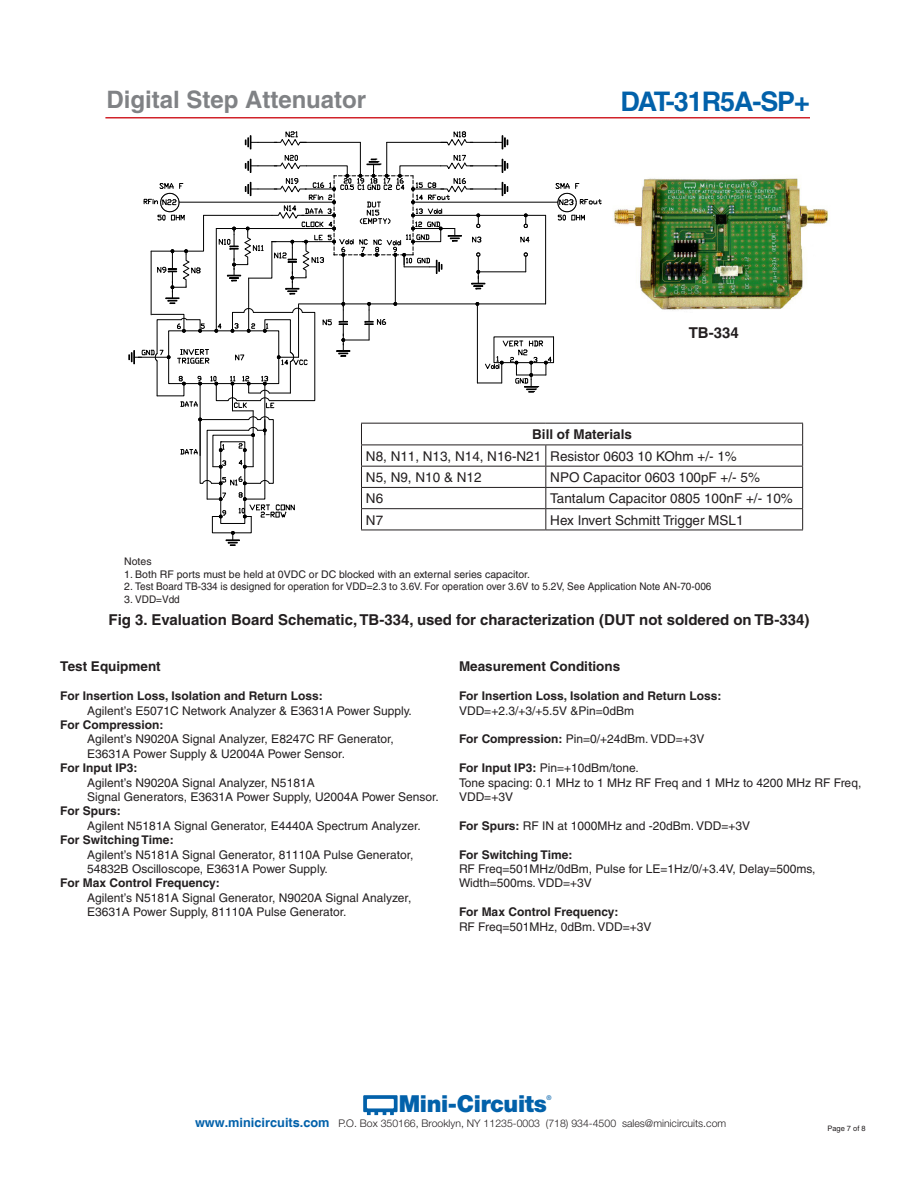
<style>
.page{position:relative;width:918px;height:1188px;background:#fff}
.page>*{position:absolute;margin:0;border:0;box-sizing:border-box;transform-origin:0 0}
.t1{font:700 27px "Helvetica";letter-spacing:-.04em;color:#0261aa}
.t2{font:700 24px "Helvetica";color:#808285}
.t3{font:900 23.4px "Helvetica Neue";letter-spacing:-.015em;color:#0261aa}
.SECTIONS-HEAD{font:700 15px "Helvetica";color:#231f20}
.t4{font:13.5px "Helvetica";color:#231f20}
.test_equip{font:700 13.5px "Helvetica";color:#231f20}
.test_equip-2{font:12px "Helvetica";color:#231f20}
.test_equip-3{font:700 12px "Helvetica";color:#231f20}
.t5{font:10.5px "Helvetica";color:#231f20}
.t6{font:300 10.5px "Helvetica Neue";color:#231f20}
.t7{font:7.5px "Helvetica";color:#231f20}
.t8{font:500 6.6px "Helvetica Neue";color:#0261aa}
.s1{font-weight:700}
.s2{font-family:"Helvetica";font-weight:700;font-size:12.75px;color:#0261aa}
</style>
<div class="page">
<hr style="left:105px;top:117px;width:705px;height:1px;background:#d1232a">
<svg style="left:363px;top:1095px;width:35px;height:20px"></svg>
<img style="left:614px;top:178px;width:215px;height:133px">
<svg style="left:602px;top:444px;width:200px;height:86px"></svg>
<hr style="left:546px;top:423px;width:257px;height:1px;background:#231f20">
<svg style="left:802px;top:424px;width:1px;height:106px"></svg>
<hr style="left:546px;top:445px;width:257px;height:1px;background:#231f20">
<hr style="left:546px;top:466px;width:257px;height:1px;background:#231f20">
<hr style="left:546px;top:487px;width:257px;height:1px;background:#231f20">
<hr style="left:546px;top:508px;width:257px;height:1px;background:#231f20">
<hr style="left:546px;top:530px;width:257px;height:1px;background:#231f20">
<svg style="left:129px;top:131px;width:473px;height:415px"></svg>
<h2 class="t2" style="left:106px;top:85px;width:261px">Digital Step Attenuator</h2>
<h1 class="t1" style="left:620px;top:85px;width:191px">DAT-31R5A-SP+</h1>
<p class="SECTIONS-HEAD" style="left:689px;top:324px;width:52px">TB-334</p>
<p class="test_equip" style="left:532px;top:426px;width:101px">Bill of Materials</p>
<p class="t4" style="left:366px;top:448px;width:177px">N8, N11, N13, N14, N16-N21</p>
<p class="t4" style="left:550px;top:448px;width:188px">Resistor 0603 10 KOhm +/- 1%</p>
<p class="t4" style="left:366px;top:469px;width:117px">N5, N9, N10 &amp; N12</p>
<p class="t4" style="left:550px;top:469px;width:211px">NPO Capacitor 0603 100pF +/- 5%</p>
<p class="t4" style="left:366px;top:491px;width:19px">N6</p>
<p class="t4" style="left:550px;top:491px;width:244px">Tantalum Capacitor 0805 100nF +/- 10%</p>
<p class="t4" style="left:366px;top:512px;width:19px">N7</p>
<p class="t4" style="left:550px;top:512px;width:195px">Hex Invert Schmitt Trigger MSL1</p>
<p class="t5" style="left:124px;top:555px;width:29px">Notes</p>
<p class="t5" style="left:124px;top:568px;width:407px">1. Both RF ports must be held at 0VDC or DC blocked with an external series capacitor.</p>
<p class="t5" style="left:124px;top:581px;width:589px">2. Test Board TB-334 is designed for operation for VDD=2.3 to 3.6V. For operation over 3.6V to 5.2V, See Application Note AN-70-006</p>
<p class="t5" style="left:124px;top:593px;width:57px">3. VDD=Vdd</p>
<p class="SECTIONS-HEAD" style="left:109px;top:611px;width:702px">Fig 3. Evaluation Board Schematic, TB-334, used for characterization (DUT not soldered on TB-334)</p>
<p class="test_equip" style="left:60px;top:658px;width:102px">Test Equipment</p>
<p class="test_equip-3" style="left:60px;top:689px;width:264px">For Insertion Loss, Isolation and Return Loss:</p>
<p class="test_equip-2" style="left:87px;top:703px;width:326px">Agilent’s E5071C Network Analyzer &amp; E3631A Power Supply.</p>
<p class="test_equip-3" style="left:60px;top:717px;width:105px">For Compression:</p>
<p class="test_equip-2" style="left:87px;top:732px;width:308px">Agilent’s N9020A Signal Analyzer, E8247C RF Generator,</p>
<p class="test_equip-2" style="left:87px;top:747px;width:259px">E3631A Power Supply &amp; U2004A Power Sensor.</p>
<p class="test_equip-3" style="left:60px;top:761px;width:79px">For Input IP3:</p>
<p class="test_equip-2" style="left:87px;top:775px;width:229px">Agilent’s N9020A Signal Analyzer, N5181A</p>
<p class="test_equip-2" style="left:87px;top:790px;width:353px">Signal Generators, E3631A Power Supply, U2004A Power Sensor.</p>
<p class="test_equip-3" style="left:60px;top:804px;width:62px">For Spurs:</p>
<p class="test_equip-2" style="left:87px;top:819px;width:335px">Agilent N5181A Signal Generator, E4440A Spectrum Analyzer.</p>
<p class="test_equip-3" style="left:60px;top:833px;width:115px">For Switching Time:</p>
<p class="test_equip-2" style="left:87px;top:847px;width:328px">Agilent’s N5181A Signal Generator, 81110A Pulse Generator,</p>
<p class="test_equip-2" style="left:87px;top:862px;width:242px">54832B Oscilloscope, E3631A Power Supply.</p>
<p class="test_equip-3" style="left:60px;top:876px;width:161px">For Max Control Frequency:</p>
<p class="test_equip-2" style="left:87px;top:891px;width:326px">Agilent’s N5181A Signal Generator, N9020A Signal Analyzer,</p>
<p class="test_equip-2" style="left:87px;top:905px;width:261px">E3631A Power Supply, 81110A Pulse Generator.</p>
<p class="test_equip" style="left:459px;top:658px;width:163px">Measurement Conditions</p>
<p class="test_equip-3" style="left:459px;top:689px;width:264px">For Insertion Loss, Isolation and Return Loss:</p>
<p class="test_equip-2" style="left:459px;top:703px;width:177px">VDD=+2.3/+3/+5.5V &amp;Pin=0dBm</p>
<p class="test_equip-2" style="left:459px;top:732px;width:247px"><span class="s1">For Compression:</span> Pin=0/+24dBm. VDD=+3V</p>
<p class="test_equip-2" style="left:459px;top:761px;width:181px"><span class="s1">For Input IP3:</span> Pin=+10dBm/tone.</p>
<p class="test_equip-2" style="left:459px;top:775px;width:404px">Tone spacing: 0.1 MHz to 1 MHz RF Freq and 1 MHz to 4200 MHz RF Freq,</p>
<p class="test_equip-2" style="left:459px;top:790px;width:56px">VDD=+3V</p>
<p class="test_equip-2" style="left:459px;top:819px;width:293px"><span class="s1">For Spurs:</span> RF IN at 1000MHz and -20dBm. VDD=+3V</p>
<p class="test_equip-3" style="left:459px;top:847px;width:115px">For Switching Time:</p>
<p class="test_equip-2" style="left:459px;top:862px;width:358px">RF Freq=501MHz/0dBm, Pulse for LE=1Hz/0/+3.4V, Delay=500ms,</p>
<p class="test_equip-2" style="left:459px;top:876px;width:134px">Width=500ms. VDD=+3V</p>
<p class="test_equip-3" style="left:459px;top:905px;width:161px">For Max Control Frequency:</p>
<p class="test_equip-2" style="left:459px;top:919px;width:194px">RF Freq=501MHz, 0dBm. VDD=+3V</p>
<h3 class="t3" style="left:399px;top:1090px;width:150px">Mini-Circuits</h3>
<p class="t8" style="left:547px;top:1094px;width:7px">®</p>
<p class="t6" style="left:195px;top:1117px;width:533px"><span class="s2">www.minicircuits.com</span> P.O. Box 350166, Brooklyn, NY 11235-0003 (718) 934-4500 sales@minicircuits.com</p>
<p class="t7" style="left:828px;top:1124px;width:40px">Page 7 of 8</p>
</div>
